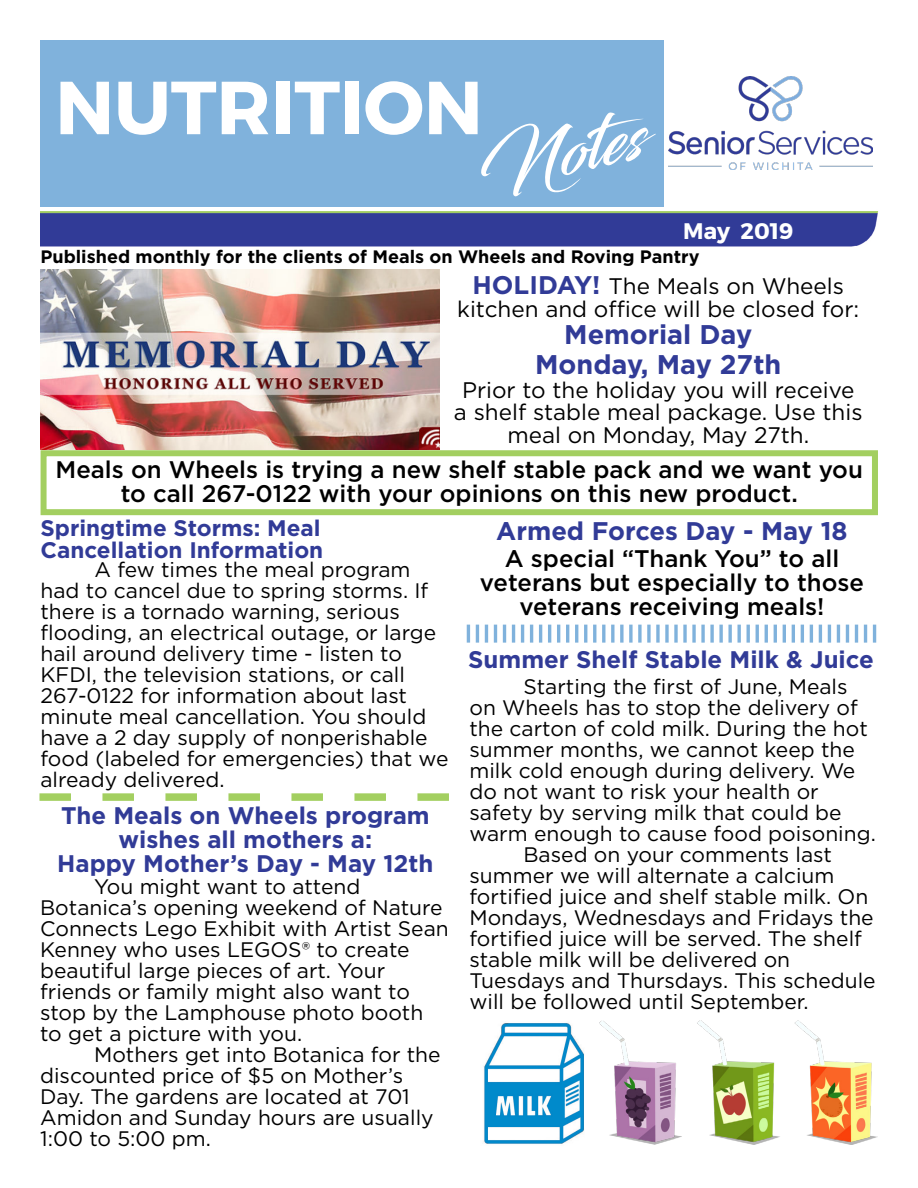
<style>
.page{position:relative;width:918px;height:1188px;background:#fff}
.page>*{position:absolute;margin:0;border:0;box-sizing:border-box;transform-origin:0 0}
.t1{font:700 75px "Montserrat";color:#fff}
.t2{font:69px "Blacksword";color:#fff}
.t3{font:700 27px/30px "Gotham";color:#313b97;text-align:center}
.t4{font:700 25.5px "Gotham";color:#313b97}
.t5{font:500 24px/24px "Gotham";color:#000;text-align:center}
.t6{font:700 24px/24px "Gotham";color:#313b97;text-align:center}
.t7{font:22.5px/22.5px "Gotham";color:#000;text-align:center}
.t8{font:700 22.5px/22.5px "Gotham";color:#313b97}
.t9{font:700 22.5px "Montserrat";color:#fff}
.t10{font:21px/21px "Gotham";color:#000}
.t11{font:700 18px "Gotham";color:#000}
.s1{font-weight:700;font-size:25.5px;color:#313b97}
</style>
<div class="page">
<img style="left:40px;top:211px;width:839px;height:36px">
<div style="left:40px;top:40px;width:624px;height:167px;background:#80b2dc"></div>
<img style="left:668px;top:76px;width:205px;height:93px">
<hr style="left:467px;top:625px;width:3px;height:18px;background:#80b2dc">
<hr style="left:476px;top:625px;width:3px;height:18px;background:#80b2dc">
<hr style="left:485px;top:625px;width:3px;height:18px;background:#80b2dc">
<hr style="left:494px;top:625px;width:3px;height:18px;background:#80b2dc">
<hr style="left:503px;top:625px;width:3px;height:18px;background:#80b2dc">
<hr style="left:512px;top:625px;width:3px;height:18px;background:#80b2dc">
<hr style="left:521px;top:625px;width:3px;height:18px;background:#80b2dc">
<hr style="left:530px;top:625px;width:3px;height:18px;background:#80b2dc">
<hr style="left:539px;top:625px;width:3px;height:18px;background:#80b2dc">
<hr style="left:548px;top:625px;width:3px;height:18px;background:#80b2dc">
<hr style="left:557px;top:625px;width:3px;height:18px;background:#80b2dc">
<hr style="left:566px;top:625px;width:3px;height:18px;background:#80b2dc">
<hr style="left:575px;top:625px;width:3px;height:18px;background:#80b2dc">
<hr style="left:584px;top:625px;width:3px;height:18px;background:#80b2dc">
<hr style="left:593px;top:625px;width:3px;height:18px;background:#80b2dc">
<hr style="left:602px;top:625px;width:3px;height:18px;background:#80b2dc">
<svg style="left:611px;top:625px;width:4px;height:18px"></svg>
<svg style="left:620px;top:625px;width:4px;height:18px"></svg>
<svg style="left:629px;top:625px;width:4px;height:18px"></svg>
<svg style="left:638px;top:625px;width:4px;height:18px"></svg>
<svg style="left:647px;top:625px;width:4px;height:18px"></svg>
<svg style="left:656px;top:625px;width:4px;height:18px"></svg>
<svg style="left:665px;top:625px;width:4px;height:18px"></svg>
<svg style="left:674px;top:625px;width:4px;height:18px"></svg>
<svg style="left:683px;top:625px;width:4px;height:18px"></svg>
<svg style="left:692px;top:625px;width:4px;height:18px"></svg>
<svg style="left:701px;top:625px;width:4px;height:18px"></svg>
<svg style="left:710px;top:625px;width:4px;height:18px"></svg>
<svg style="left:719px;top:625px;width:4px;height:18px"></svg>
<svg style="left:728px;top:625px;width:4px;height:18px"></svg>
<svg style="left:737px;top:625px;width:4px;height:18px"></svg>
<hr style="left:747px;top:625px;width:3px;height:18px;background:#80b2dc">
<hr style="left:756px;top:625px;width:3px;height:18px;background:#80b2dc">
<hr style="left:765px;top:625px;width:3px;height:18px;background:#80b2dc">
<hr style="left:774px;top:625px;width:3px;height:18px;background:#80b2dc">
<hr style="left:783px;top:625px;width:3px;height:18px;background:#80b2dc">
<hr style="left:792px;top:625px;width:3px;height:18px;background:#80b2dc">
<hr style="left:801px;top:625px;width:3px;height:18px;background:#80b2dc">
<hr style="left:810px;top:625px;width:3px;height:18px;background:#80b2dc">
<hr style="left:819px;top:625px;width:3px;height:18px;background:#80b2dc">
<hr style="left:828px;top:625px;width:3px;height:18px;background:#80b2dc">
<hr style="left:837px;top:625px;width:3px;height:18px;background:#80b2dc">
<hr style="left:846px;top:625px;width:3px;height:18px;background:#80b2dc">
<hr style="left:855px;top:625px;width:3px;height:18px;background:#80b2dc">
<hr style="left:864px;top:625px;width:3px;height:18px;background:#80b2dc">
<hr style="left:873px;top:625px;width:3px;height:18px;background:#80b2dc">
<img style="left:41px;top:270px;width:398px;height:179px">
<div style="left:41px;top:450px;width:837px;height:65px;border:6px solid #a3cf60"></div>
<svg style="left:39px;top:793px;width:410px;height:8px"></svg>
<img style="left:483px;top:1023px;width:101px;height:121px">
<img style="left:599px;top:1021px;width:279px;height:124px">
<h1 class="t1" style="left:55px;top:61px;width:429px">NUTRITION</h1>
<h2 class="t2" style="left:470px;top:131px;width:170px;rotate:-13deg">Notes</h2>
<p class="t9" style="left:683px;top:217px;width:112px">May 2019</p>
<p class="t11" style="left:40px;top:245px;width:660px">Published monthly for the clients of Meals on Wheels and Roving Pantry</p>
<p class="t7" style="left:457px;top:275px;width:404px"><span class="s1">HOLIDAY!</span> The Meals on Wheels kitchen and office will be closed for:</p>
<p class="t3" style="left:535px;top:319px;width:248px">Memorial Day<br>Monday, May 27th</p>
<p class="t7" style="left:454px;top:378px;width:410px">Prior to the holiday you will receive a shelf stable meal package. Use this meal on Monday, May 27th.</p>
<p class="t5" style="left:56px;top:458px;width:809px">Meals on Wheels is trying a new shelf stable pack and we want you to call 267-0122 with your opinions on this new product.</p>
<p class="t8" style="left:40px;top:516px;width:284px">Springtime Storms: Meal<br>Cancellation Information</p>
<p class="t10" style="left:40px;top:558px;width:409px;text-indent:54px">A few times the meal program had to cancel due to spring storms. If there is a tornado warning, serious flooding, an electrical outage, or large hail around delivery time - listen to KFDI, the television stations, or call 267-0122 for information about last minute meal cancellation. You should have a 2 day supply of nonperishable food (labeled for emergencies) that we already delivered.</p>
<p class="t6" style="left:57px;top:803px;width:378px">The Meals on Wheels program wishes all mothers a:<br>Happy Mother’s Day - May 12th</p>
<p class="t10" style="left:40px;top:876px;width:410px;text-indent:54px">You might want to attend<br>Botanica’s opening weekend of Nature<br>Connects Lego Exhibit with Artist Sean<br>Kenney who uses LEGOS® to create beautiful large pieces of art. Your friends or family might also want to stop by the Lamphouse photo booth to get a picture with you.</p>
<p class="t10" style="left:40px;top:1044px;width:402px;text-indent:54px">Mothers get into Botanica for the discounted price of $5 on Mother’s<br>Day. The gardens are located at 701<br>Amidon and Sunday hours are usually<br>1:00 to 5:00 pm.</p>
<p class="t4" style="left:496px;top:514px;width:353px">Armed Forces Day - May 18</p>
<p class="t5" style="left:480px;top:546px;width:386px">A special “Thank You” to all veterans but especially to those veterans receiving meals!</p>
<p class="t6" style="left:468px;top:647px;width:407px">Summer Shelf Stable Milk &amp; Juice</p>
<p class="t10" style="left:523px;top:676px;width:326px">Starting the first of June, Meals</p>
<p class="t10" style="left:470px;top:697px;width:390px">on Wheels has to stop the delivery of</p>
<p class="t10" style="left:470px;top:718px;width:400px">the carton of cold milk. During the hot</p>
<p class="t10" style="left:470px;top:739px;width:387px">summer months, we cannot keep the</p>
<p class="t10" style="left:470px;top:760px;width:387px">milk cold enough during delivery. We</p>
<p class="t10" style="left:470px;top:781px;width:351px">do not want to risk your health or</p>
<p class="t10" style="left:470px;top:802px;width:374px">safety by serving milk that could be</p>
<p class="t10" style="left:470px;top:823px;width:408px">warm enough to cause food poisoning.</p>
<p class="t10" style="left:523px;top:844px;width:310px">Based on your comments last</p>
<p class="t10" style="left:470px;top:865px;width:367px">summer we will alternate a calcium</p>
<p class="t10" style="left:470px;top:886px;width:400px">fortified juice and shelf stable milk. On</p>
<p class="t10" style="left:470px;top:907px;width:406px">Mondays, Wednesdays and Fridays the</p>
<p class="t10" style="left:470px;top:928px;width:394px">fortified juice will be served. The shelf</p>
<p class="t10" style="left:470px;top:949px;width:322px">stable milk will be delivered on</p>
<p class="t10" style="left:470px;top:970px;width:408px">Tuesdays and Thursdays. This schedule</p>
<p class="t10" style="left:470px;top:991px;width:341px">will be followed until September.</p>
</div>
